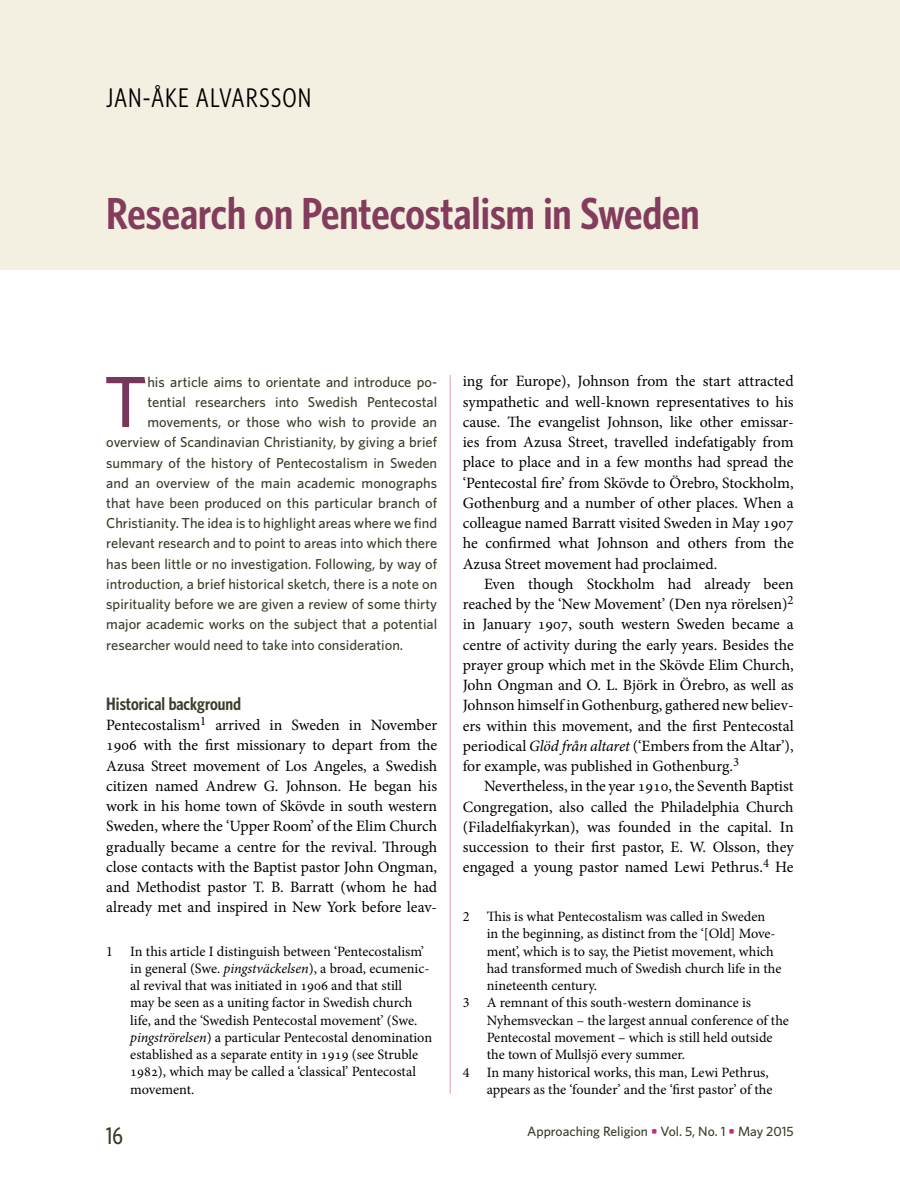
<style>
.page{position:relative;width:900px;height:1200px;background:#fff}
.page>*{position:absolute;margin:0;border:0;box-sizing:border-box;transform-origin:0 0}
.t1{font:500 72.45px "Whitney";color:#78365a}
.t2{font:600 45px "Whitney Condensed";color:#843c5d}
.t3{font:27px "Whitney Condensed";letter-spacing:.04em;color:#000}
.t4{font:500 24px "Whitney Condensed";color:#393e29}
.t5{font:600 18px "Whitney Condensed";color:#393e29}
.t6{font:15.75px/20.2px "Minion Pro";letter-spacing:-.005em;color:#000;text-align:justify}
.t7{font:500 14.4px "Whitney";color:#393e29}
.t8{font:14.25px/17.2px "Minion Pro";color:#000}
.t9{font:500 13.5px "Whitney";color:#393e29}
.s1{font-style:italic}
.s2{font-weight:700;color:#c23272}
</style>
<div class="page">
<hr style="left:450px;top:375px;width:1px;height:719px;background:#e69cba">
<div style="left:0;top:0;width:900px;height:270px;background:#f3f0e1"></div>
<h3 class="t3" style="left:106px;top:81px;width:207px">JAN-ÅKE ALVARSSON</h3>
<h2 class="t2" style="left:106px;top:186px;width:595px">Research on Pentecostalism in Sweden</h2>
<h1 class="t1" style="left:104px;top:354px;width:45px">T</h1>
<p class="t7" style="left:147px;top:372px;width:291px">his article aims to orientate and introduce po-</p>
<p class="t7" style="left:147px;top:392px;width:291px">tential researchers into Swedish Pentecostal</p>
<p class="t7" style="left:147px;top:412px;width:291px">movements, or those who wish to provide an</p>
<p class="t7" style="left:106px;top:433px;width:332px">overview of Scandinavian Christianity, by giving a brief</p>
<p class="t7" style="left:106px;top:453px;width:332px">summary of the history of Pentecostalism in Sweden</p>
<p class="t7" style="left:106px;top:473px;width:332px">and an overview of the main academic monographs</p>
<p class="t7" style="left:106px;top:493px;width:332px">that have been produced on this particular branch of</p>
<p class="t7" style="left:106px;top:514px;width:332px">Christianity. The idea is to highlight areas where we find</p>
<p class="t7" style="left:106px;top:534px;width:332px">relevant research and to point to areas into which there</p>
<p class="t7" style="left:106px;top:554px;width:332px">has been little or no investigation. Following, by way of</p>
<p class="t7" style="left:106px;top:574px;width:332px">introduction, a brief historical sketch, there is a note on</p>
<p class="t7" style="left:106px;top:595px;width:332px">spirituality before we are given a review of some thirty</p>
<p class="t7" style="left:106px;top:615px;width:332px">major academic works on the subject that a potential</p>
<p class="t7" style="left:106px;top:635px;width:298px">researcher would need to take into consideration.</p>
<p class="t5" style="left:106px;top:692px;width:136px">Historical background</p>
<p class="t6" style="left:106px;top:715px;width:332px">Pentecostalism<sup>1</sup> arrived in Sweden in November 1906 with the first missionary to depart from the Azusa Street movement of Los Angeles, a Swedish citizen named Andrew G. Johnson. He began his work in his home town of Skövde in south western Sweden, where the ‘Upper Room’ of the Elim Church gradually became a centre for the revival. Through close contacts with the Baptist pastor John Ongman, and Methodist pastor T. B. Barratt (whom he had already met and inspired in New York before leav-</p>
<p class="t8" style="left:130px;top:943px;width:303px;text-indent:-24px">1 In this article I distinguish between ‘Pentecostalism’ in general (Swe. <span class="s1">pingstväckelsen</span>), a broad, ecumenic&shy;al revival that was initiated in 1906 and that still<br>may be seen as a uniting factor in Swedish church life, and the ‘Swedish Pentecostal movement’ (Swe. <span class="s1">pingströrelsen</span>) a particular Pentecostal denomination established as a separate entity in 1919 (see Struble 1982), which may be called a ‘classical’ Pentecostal movement.</p>
<p class="t6" style="left:463px;top:371px;width:332px">ing for Europe), Johnson from the start attracted sympathetic and well-known representatives to his cause. The evangelist Johnson, like other emissar&shy;ies from Azusa Street, travelled indefatigably from place to place and in a few months had spread the ‘Pentecostal fire’ from Skövde to Örebro, Stockholm, Gothenburg and a number of other places. When a colleague named Barratt visited Sweden in May 1907 he confirmed what Johnson and others from the Azusa Street movement had proclaimed.</p>
<p class="t6" style="left:463px;top:574px;width:332px;text-indent:21px">Even though Stockholm had already been reached by the ‘New Movement’ (Den nya rörelsen)<sup>2 </sup>in January 1907, south western Sweden became a centre of activity during the early years. Besides the prayer group which met in the Skövde Elim Church, John Ongman and O. L. Björk in Örebro, as well as Johnson himself in Gothenburg, gathered new believ&shy;ers within this movement, and the first Pentecostal periodical <span class="s1">Glöd från altaret</span> (‘Embers from the Altar’), for example, was published in Gothenburg.<sup>3</sup></p>
<p class="t6" style="left:463px;top:776px;width:332px;text-indent:21px">Nevertheless, in the year 1910, the Seventh Baptist Congregation, also called the Philadelphia Church (Filadelfiakyrkan), was founded in the capital. In succession to their first pastor, E. W. Olsson, they engaged a young pastor named Lewi Pethrus.<sup>4</sup> He</p>
<p class="t8" style="left:463px;top:908px;width:304px">2 This is what Pentecostalism was called in Sweden</p>
<p class="t8" style="left:487px;top:925px;width:290px">in the beginning, as distinct from the ‘[Old] Move-</p>
<p class="t8" style="left:487px;top:943px;width:288px">ment’, which is to say, the Pietist movement, which</p>
<p class="t8" style="left:487px;top:960px;width:296px">had transformed much of Swedish church life in the</p>
<p class="t8" style="left:487px;top:977px;width:112px">nineteenth century.</p>
<p class="t8" style="left:463px;top:994px;width:290px">3 A remnant of this south-western dominance is</p>
<p class="t8" style="left:487px;top:1012px;width:304px">Nyhemsveckan – the largest annual conference of the</p>
<p class="t8" style="left:487px;top:1029px;width:287px">Pentecostal movement – which is still held outside</p>
<p class="t8" style="left:487px;top:1046px;width:200px">the town of Mullsjö every summer.</p>
<p class="t8" style="left:463px;top:1063px;width:307px">4 In many historical works, this man, Lewi Pethrus,</p>
<p class="t8" style="left:487px;top:1081px;width:287px">appears as the ‘founder’ and the ‘first pastor’ of the</p>
<h3 class="t4" style="left:106px;top:1121px;width:18px">16</h3>
<p class="t9" style="left:527px;top:1122px;width:268px">Approaching Religion <span class="s2">•</span> Vol. 5, No. 1 <span class="s2">•</span> May 2015</p>
</div>
